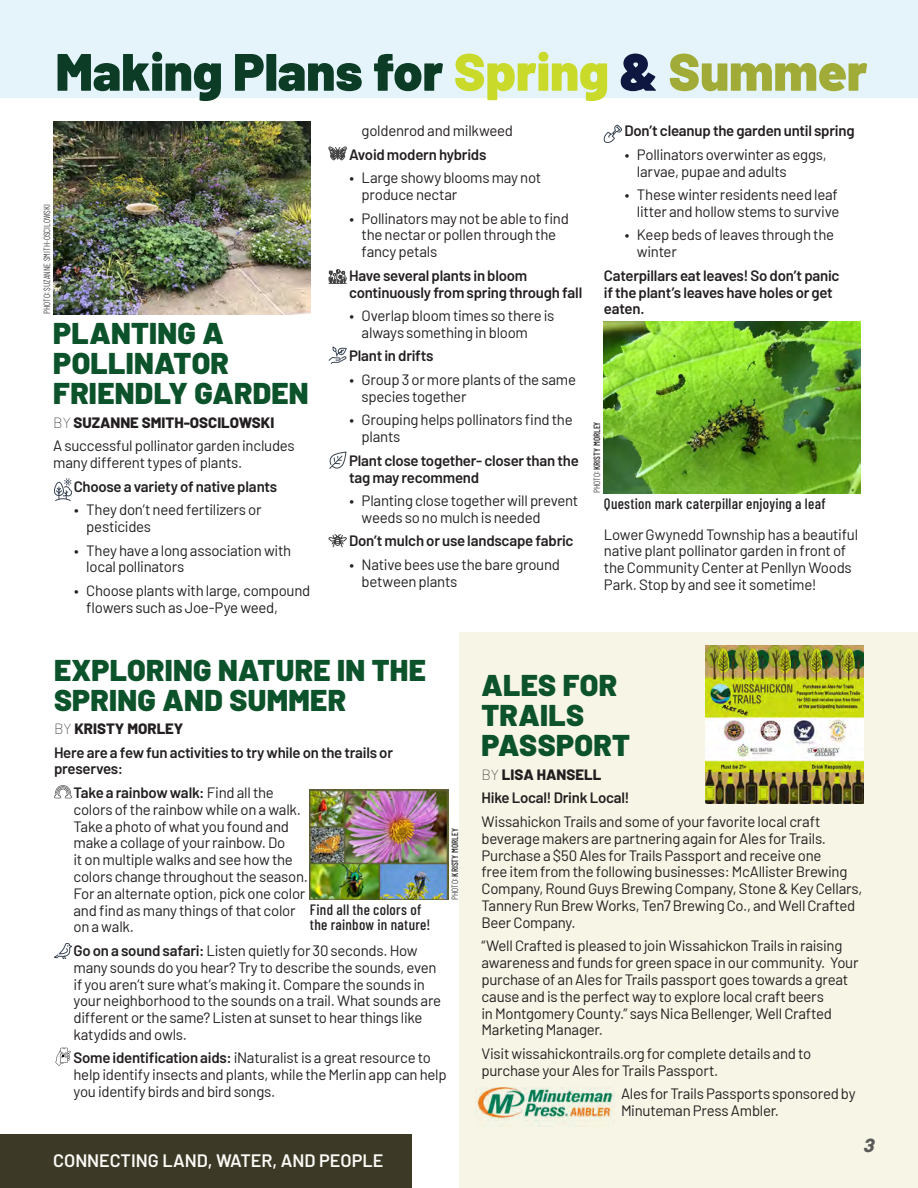
<style>
.page{position:relative;width:918px;height:1188px;background:#fff}
.page>*{position:absolute;margin:0;border:0;box-sizing:border-box;transform-origin:0 0}
.t1{font:900 52.5px "Barlow";color:#0d3c26}
.Body_Style{font:900 30px/30px "Barlow";letter-spacing:.01em;color:#0c522a}
.t2{font:600 18px "Barlow";color:#fbfaf6}
.t3{font:italic 700 18px "Arvo";color:#595a59}
.Body_Style-2{font:15px/16.8px "Barlow";letter-spacing:-.02em;color:#231f20}
.Body_Style-3{font:600 15px/16.8px "Barlow";letter-spacing:-.015em;color:#231f20}
.t4{font:500 15px/15px "Barlow Condensed";letter-spacing:.02em;color:#231f20}
.Body_Style-4{font:800 15px "Barlow";color:#231f20}
.t5{font:500 9px "Barlow Condensed";color:#231f20}
.t6{font:300 9px "Barlow Condensed";color:#231f20}
.s1{color:#c9da2b}
.s2{color:#0d1740}
.s3{color:#a1ac38}
.s4{font-weight:100}
.s5{font-weight:300}
.s6{font-weight:600}
</style>
<div class="page">
<div style="left:0;top:0;width:918px;height:98px;background:#e4f4fa"></div>
<div style="left:459px;top:632px;width:459px;height:556px;background:#f6f5e6"></div>
<div style="left:0;top:1134px;width:411px;height:54px;background:#3c3a26"></div>
<img style="left:53px;top:121px;width:258px;height:193px">
<img style="left:604px;top:322px;width:257px;height:172px">
<img style="left:706px;top:646px;width:158px;height:158px">
<img style="left:310px;top:789px;width:139px;height:111px">
<img style="left:477px;top:1087px;width:137px;height:39px">
<svg style="left:54px;top:785px;width:18px;height:13px"></svg>
<svg style="left:54px;top:479px;width:18px;height:22px"></svg>
<svg style="left:329px;top:534px;width:18px;height:13px"></svg>
<svg style="left:329px;top:347px;width:18px;height:17px"></svg>
<svg style="left:329px;top:452px;width:18px;height:17px"></svg>
<svg style="left:54px;top:943px;width:18px;height:16px"></svg>
<svg style="left:55px;top:1048px;width:16px;height:18px"></svg>
<svg style="left:329px;top:147px;width:18px;height:13px"></svg>
<svg style="left:329px;top:269px;width:18px;height:15px"></svg>
<svg style="left:604px;top:125px;width:18px;height:18px"></svg>
<p class="t1" style="left:56px;top:32px;width:814px">Making Plans for <span class="s1">Spring</span> <span class="s2">&amp;</span> <span class="s3">Summer</span></p>
<p class="t6" style="left:40px;top:314px;width:111px;rotate:-90deg">PHOTO: SUZANNE SMITH-OSCILOWSKI</p>
<p class="Body_Style" style="left:53px;top:316px;width:257px">PLANTING A<br>POLLINATOR<br>FRIENDLY GARDEN</p>
<p class="Body_Style-4" style="left:53px;top:411px;width:223px"><span class="s4">BY</span> SUZANNE SMITH-OSCILOWSKI</p>
<p class="Body_Style-2" style="left:53px;top:436px;width:243px">A successful pollinator garden includes many different types of plants.</p>
<p class="Body_Style-3" style="left:74px;top:477px;width:205px">Choose a variety of native plants</p>
<p class="Body_Style-2" style="left:86px;top:500px;width:177px;text-indent:-12px">• They don’t need fertilizers or pesticides</p>
<p class="Body_Style-2" style="left:86px;top:541px;width:206px;text-indent:-12px">• They have a long association with local pollinators</p>
<p class="Body_Style-2" style="left:86px;top:581px;width:226px;text-indent:-12px">• Choose plants with large, compound flowers such as Joe-Pye weed,</p>
<p class="Body_Style-2" style="left:362px;top:121px;width:153px">goldenrod and milkweed</p>
<p class="Body_Style-3" style="left:349px;top:145px;width:139px">Avoid modern hybrids</p>
<p class="Body_Style-2" style="left:362px;top:168px;width:181px;text-indent:-12px">• Large showy blooms may not produce nectar</p>
<p class="Body_Style-2" style="left:362px;top:209px;width:209px;text-indent:-12px">• Pollinators may not be able to find the nectar or pollen through the fancy petals</p>
<p class="Body_Style-3" style="left:349px;top:266px;width:235px">Have several plants in bloom continuously from spring through fall</p>
<p class="Body_Style-2" style="left:362px;top:306px;width:194px;text-indent:-12px">• Overlap bloom times so there is always something in bloom</p>
<p class="Body_Style-3" style="left:349px;top:346px;width:86px">Plant in drifts</p>
<p class="Body_Style-2" style="left:362px;top:370px;width:216px;text-indent:-12px">• Group 3 or more plants of the same species together</p>
<p class="Body_Style-2" style="left:362px;top:410px;width:213px;text-indent:-12px">• Grouping helps pollinators find the plants</p>
<p class="Body_Style-3" style="left:349px;top:451px;width:231px">Plant close together- closer than the</p>
<p class="Body_Style-3" style="left:349px;top:468px;width:132px">tag may recommend</p>
<p class="Body_Style-2" style="left:362px;top:491px;width:218px;text-indent:-12px">• Planting close together will prevent weeds so no mulch is needed</p>
<p class="Body_Style-3" style="left:349px;top:531px;width:226px">Don’t mulch or use landscape fabric</p>
<p class="Body_Style-2" style="left:362px;top:555px;width:200px;text-indent:-12px">• Native bees use the bare ground between plants</p>
<p class="Body_Style-3" style="left:624px;top:121px;width:232px">Don’t cleanup the garden until spring</p>
<p class="Body_Style-2" style="left:637px;top:145px;width:191px;text-indent:-12px">• Pollinators overwinter as eggs, larvae, pupae and adults</p>
<p class="Body_Style-2" style="left:625px;top:185px;width:216px;text-align:right">• These winter residents need leaf litter and hollow stems to survive</p>
<p class="Body_Style-2" style="left:637px;top:225px;width:199px;text-indent:-12px">• Keep beds of leaves through the winter</p>
<p class="Body_Style-3" style="left:604px;top:266px;width:237px">Caterpillars eat leaves! So don’t panic if the plant’s leaves have holes or get eaten.</p>
<p class="t5" style="left:590px;top:493px;width:73px;rotate:-90deg"><span class="s5">PHOTO:</span> KRISTY MORLEY</p>
<p class="t4" style="left:604px;top:495px;width:223px">Question mark caterpillar enjoying a leaf</p>
<p class="Body_Style-2" style="left:604px;top:525px;width:256px">Lower Gwynedd Township has a beautiful native plant pollinator garden in front of the Community Center at Penllyn Woods Park. Stop by and see it sometime!</p>
<p class="Body_Style" style="left:54px;top:653px;width:373px">EXPLORING NATURE IN THE<br>SPRING AND SUMMER</p>
<p class="Body_Style-4" style="left:54px;top:717px;width:131px"><span class="s4">BY</span> KRISTY MORLEY</p>
<p class="Body_Style-3" style="left:54px;top:743px;width:341px">Here are a few fun activities to try while on the trails or preserves:</p>
<p class="Body_Style-2" style="left:74px;top:783px;width:236px"><span class="s6">Take a rainbow walk:</span> Find all the colors of the rainbow while on a walk.<br>Take a photo of what you found and make a collage of your rainbow. Do<br>it on multiple walks and see how the colors change throughout the season.<br>For an alternate option, pick one color and find as many things of that color on a walk.</p>
<p class="Body_Style-2" style="left:74px;top:941px;width:369px"><span class="s6">Go on a sound safari:</span> Listen quietly for 30 seconds. How many sounds do you hear? Try to describe the sounds, even if you aren’t sure what’s making it. Compare the sounds in your neighborhood to the sounds on a trail. What sounds are different or the same? Listen at sunset to hear things like katydids and owls.</p>
<p class="Body_Style-2" style="left:74px;top:1049px;width:375px"><span class="s6">Some identification aids:</span> iNaturalist is a great resource to help identify insects and plants, while the Merlin app can help you identify birds and bird songs.</p>
<p class="t5" style="left:448px;top:900px;width:73px;rotate:-90deg"><span class="s5">PHOTO:</span> KRISTY MORLEY</p>
<p class="t4" style="left:310px;top:901px;width:122px">Find all the colors of the rainbow in nature!</p>
<p class="t2" style="left:53px;top:1147px;width:332px">CONNECTING LAND, WATER, AND PEOPLE</p>
<p class="Body_Style" style="left:482px;top:668px;width:150px">ALES FOR<br>TRAILS<br>PASSPORT</p>
<p class="Body_Style-4" style="left:482px;top:763px;width:121px"><span class="s4">BY</span> LISA HANSELL</p>
<p class="Body_Style-3" style="left:482px;top:788px;width:150px">Hike Local! Drink Local!</p>
<p class="Body_Style-2" style="left:482px;top:812px;width:383px">Wissahickon Trails and some of your favorite local craft beverage makers are partnering again for Ales for Trails.<br>Purchase a $50 Ales for Trails Passport and receive one<br>free item from the following businesses: McAllister Brewing Company, Round Guys Brewing Company, Stone &amp; Key Cellars, Tannery Run Brew Works, Ten7 Brewing Co., and Well Crafted Beer Company.</p>
<p class="Body_Style-2" style="left:482px;top:936px;width:379px">“Well Crafted is pleased to join Wissahickon Trails in raising awareness and funds for green space in our community. Your purchase of an Ales for Trails passport goes towards a great cause and is the perfect way to explore local craft beers<br>in Montgomery County.” says Nica Bellenger, Well Crafted Marketing Manager.</p>
<p class="Body_Style-2" style="left:482px;top:1044px;width:331px">Visit wissahickontrails.org for complete details and to purchase your Ales for Trails Passport.</p>
<p class="Body_Style-2" style="left:621px;top:1084px;width:236px">Ales for Trails Passports sponsored by<br>Minuteman Press Ambler.</p>
<p class="t3" style="left:864px;top:1134px;width:12px">3</p>
</div>
